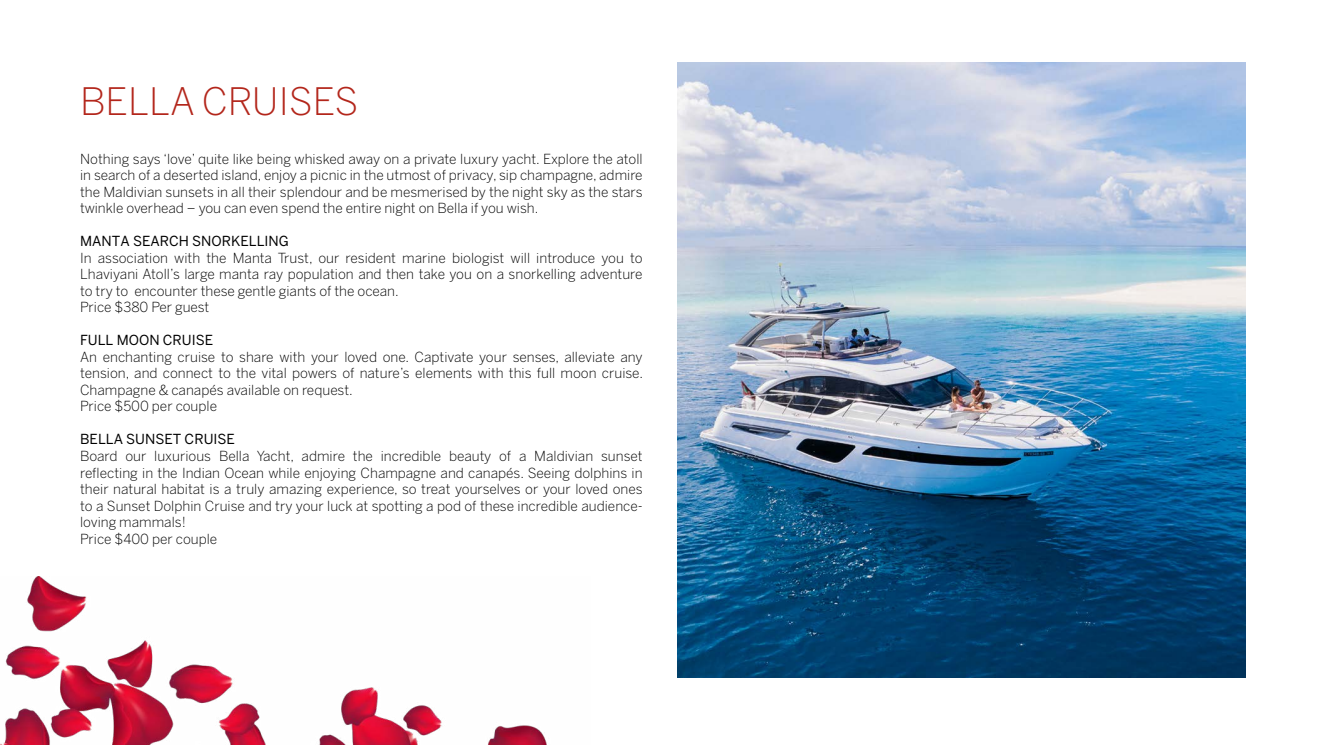
<style>
.page{position:relative;width:1326px;height:745px;background:#fff}
.page>*{position:absolute;margin:0;border:0;box-sizing:border-box;transform-origin:0 0}
.t1{font:300 37.5px "Benton Sans";color:#b3261b}
.t2{font:300 13.75px/16.5px "Benton Sans";color:#000}
.t3{font:13.75px "Benton Sans";color:#000}
</style>
<div class="page">
<img style="left:677px;top:62px;width:568px;height:615px">
<img style="left:0;top:576px;width:547px;height:168px">
<h1 class="t1" style="left:80px;top:79px;width:280px">BELLA CRUISES</h1>
<p class="t2" style="left:80px;top:150px;width:564px;text-align:justify">Nothing says ‘love’ quite like being whisked away on a private luxury yacht. Explore the atoll in search of a deserted island, enjoy a picnic in the utmost of privacy, sip champagne, admire the Maldivian sunsets in all their splendour and be mesmerised by the night sky as the stars twinkle overhead – you can even spend the entire night on Bella if you wish.</p>
<p class="t3" style="left:80px;top:233px;width:210px">MANTA SEARCH SNORKELLING</p>
<p class="t2" style="left:80px;top:249px;width:564px">In association with the Manta Trust, our resident marine biologist will introduce you to Lhaviyani Atoll’s large manta ray population and then take you on a snorkelling adventure to try to encounter these gentle giants of the ocean.<br>Price $380 Per guest</p>
<p class="t3" style="left:80px;top:332px;width:134px">FULL MOON CRUISE</p>
<p class="t2" style="left:80px;top:348px;width:564px">An enchanting cruise to share with your loved one. Captivate your senses, alleviate any tension, and connect to the vital powers of nature’s elements with this full moon cruise.<br>Champagne &amp; canapés available on request.<br>Price $500 per couple</p>
<p class="t3" style="left:80px;top:431px;width:156px">BELLA SUNSET CRUISE</p>
<p class="t2" style="left:80px;top:447px;width:564px">Board our luxurious Bella Yacht, admire the incredible beauty of a Maldivian sunset reflecting in the Indian Ocean while enjoying Champagne and canapés. Seeing dolphins in their natural habitat is a truly amazing experience, so treat yourselves or your loved ones to a Sunset Dolphin Cruise and try your luck at spotting a pod of these incredible audience&shy;loving mammals!<br>Price $400 per couple</p>
</div>
